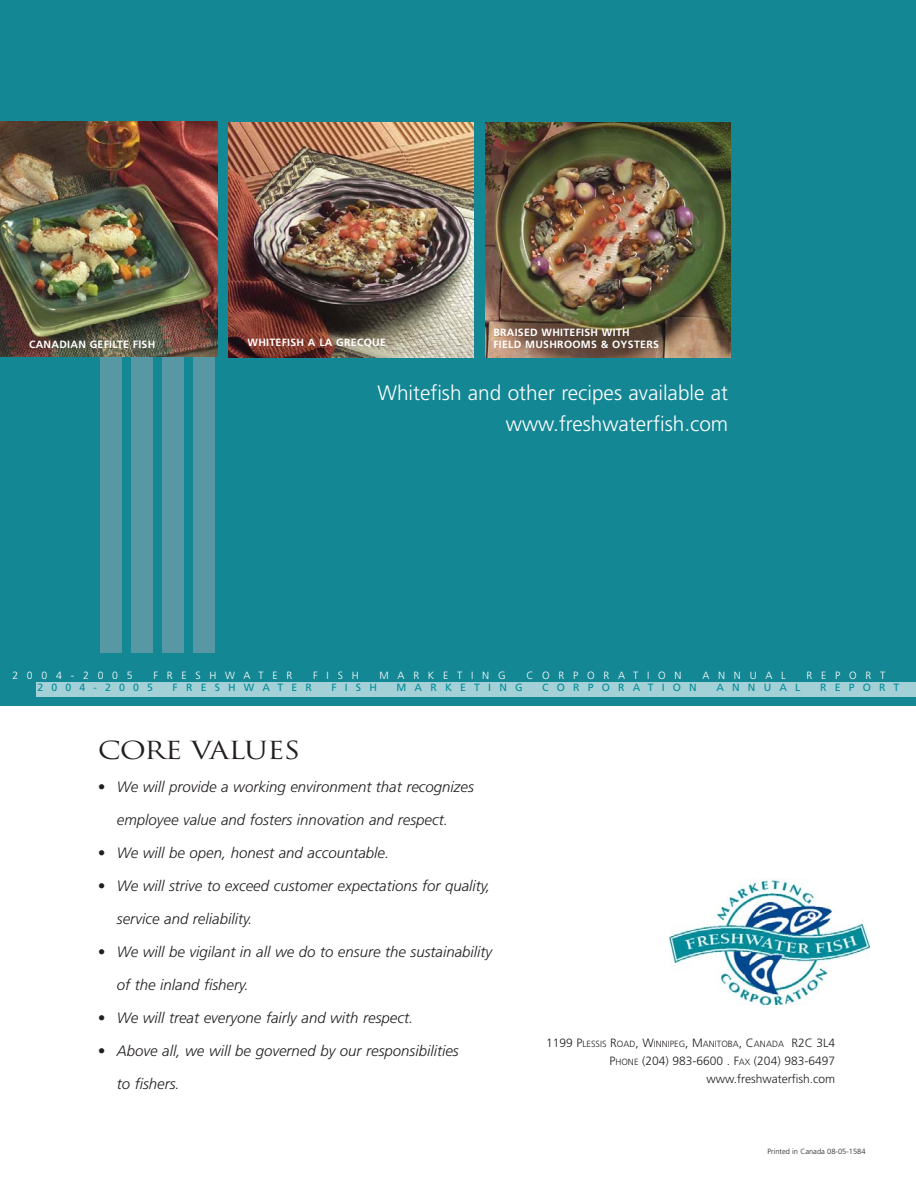
<style>
.page{position:relative;width:916px;height:1187px;background:#fff}
.page>*{position:absolute;margin:0;border:0;box-sizing:border-box;transform-origin:0 0}
.t1{font:24.3px "Trajan";letter-spacing:-.035em;color:#231f20;scale:1.19 1}
.t2{font:300 20.7px/31px "Frutiger";color:#fff;text-align:right}
.t3{font:italic 300 15px "Frutiger";color:#231f20}
.t4{font:300 12px/18px "Frutiger";color:#231f20;text-align:right}
.t5{font:700 10.5px/12.6px "Frutiger";letter-spacing:.03em;color:#fff}
.t6{font:300 10.5px "Frutiger";letter-spacing:.835em;color:#fff}
.t7{font:10.5px "Frutiger";letter-spacing:.78em;color:#008c99}
.t8{font:300 9px "Frutiger";color:#231f20}
.t9{font:300 7.5px "Frutiger";color:#231f20}
.s1{font-size:12px}
.s2{font-size:9px}
</style>
<div class="page">
<img style="left:0;top:0;width:915px;height:1005px">
<p class="t5" style="left:29px;top:339px;width:128px">CANADIAN GEFILTE FISH</p>
<p class="t5" style="left:247px;top:337px;width:140px">WHITEFISH A LA GRECQUE</p>
<p class="t5" style="left:493px;top:326px;width:167px">BRAISED WHITEFISH WITH<br>FIELD MUSHROOMS &amp; OYSTERS</p>
<h2 class="t2" style="left:377px;top:378px;width:352px">Whitefish and other recipes available at www.freshwaterfish.com</h2>
<p class="t6" style="left:12px;top:671px;width:122px">2004-2005</p>
<p class="t6" style="left:153px;top:671px;width:140px">FRESHWATER</p>
<p class="t6" style="left:313px;top:671px;width:47px">FISH</p>
<p class="t6" style="left:379px;top:671px;width:128px">MARKETING</p>
<p class="t6" style="left:526px;top:671px;width:157px">CORPORATION</p>
<p class="t6" style="left:702px;top:671px;width:85px">ANNUAL</p>
<p class="t6" style="left:806px;top:671px;width:80px">REPORT</p>
<p class="t7" style="left:37px;top:683px;width:117px">2004-2005</p>
<p class="t7" style="left:173px;top:683px;width:141px">FRESHWATER</p>
<p class="t7" style="left:331px;top:683px;width:47px">FISH</p>
<p class="t7" style="left:396px;top:683px;width:128px">MARKETING</p>
<p class="t7" style="left:542px;top:683px;width:156px">CORPORATION</p>
<p class="t7" style="left:716px;top:683px;width:86px">ANNUAL</p>
<p class="t7" style="left:819px;top:683px;width:81px">REPORT</p>
<h1 class="t1" style="left:98px;top:736px;width:171px">CORE VALUES</h1>
<p class="t3" style="left:98px;top:781px;width:377px">• We will provide a working environment that recognizes</p>
<p class="t3" style="left:117px;top:814px;width:332px">employee value and fosters innovation and respect.</p>
<p class="t3" style="left:98px;top:847px;width:293px">• We will be open, honest and accountable.</p>
<p class="t3" style="left:98px;top:880px;width:394px">• We will strive to exceed customer expectations for quality,</p>
<p class="t3" style="left:117px;top:913px;width:137px">service and reliability.</p>
<p class="t3" style="left:98px;top:946px;width:396px">• We will be vigilant in all we do to ensure the sustainability</p>
<p class="t3" style="left:117px;top:979px;width:133px">of the inland fishery.</p>
<p class="t3" style="left:98px;top:1012px;width:317px">• We will treat everyone fairly and with respect.</p>
<p class="t3" style="left:98px;top:1045px;width:362px">• Above all, we will be governed by our responsibilities</p>
<p class="t3" style="left:117px;top:1078px;width:64px">to fishers.</p>
<p class="t8" style="left:546px;top:1040px;width:290px"><span class="s1">1199 P</span>LESSIS <span class="s1">R</span>OAD<span class="s1">, W</span>INNIPEG<span class="s1">, M</span>ANITOBA<span class="s1">, C</span>ANADA <span class="s1">R2C 3L4</span></p>
<p class="t4" style="left:609px;top:1052px;width:227px">P<span class="s2">HONE</span> (204) 983-6600 . F<span class="s2">AX</span> (204) 983-6497 www.freshwaterfish.com</p>
<p class="t9" style="left:767px;top:1149px;width:100px">Printed in Canada 08-05-1584</p>
</div>
